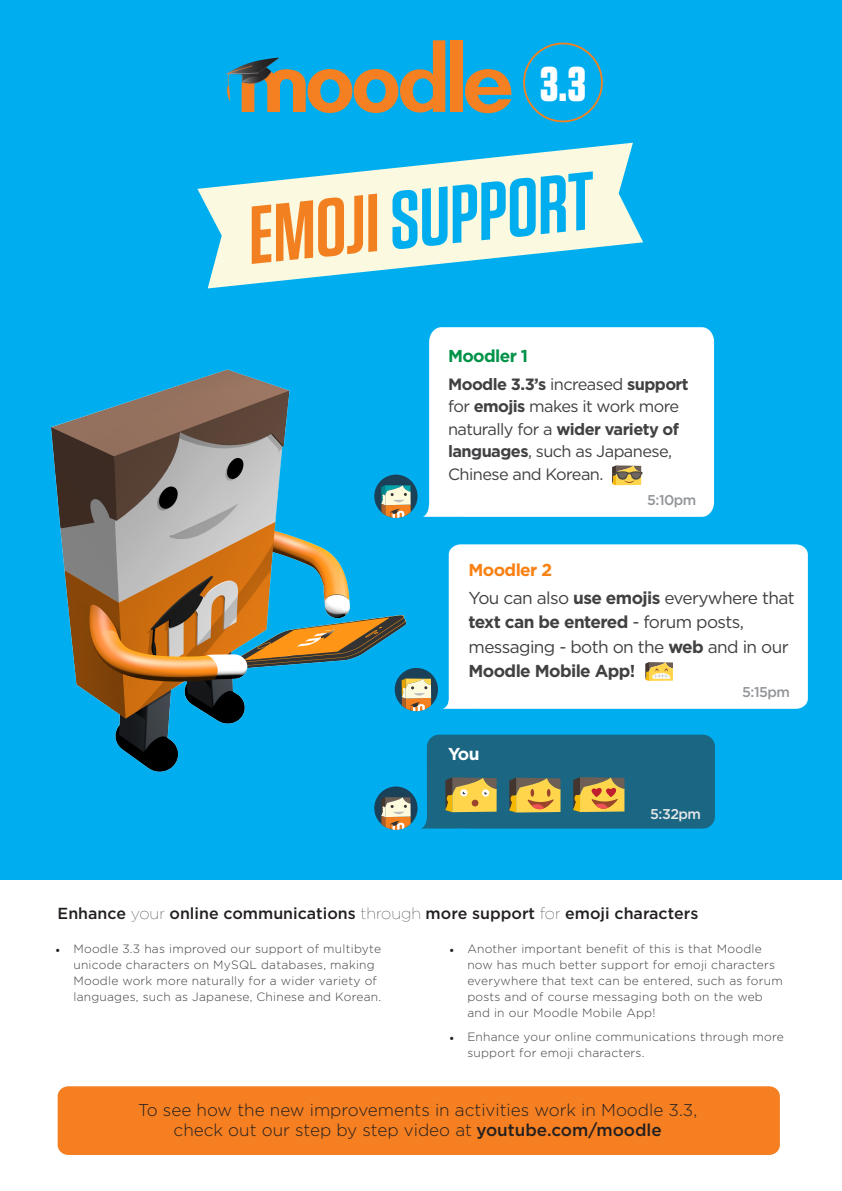
<style>
.page{position:relative;width:842px;height:1191px;background:#fff}
.page>*{position:absolute;margin:0;border:0;box-sizing:border-box;transform-origin:0 0}
.t1{font:600 81.6px "Tungsten";color:#00aeef}
.t2{font:700 48.7px "Tungsten";color:#fff}
.t3{font:17.2px/24.5px "Gotham HTF";letter-spacing:-.035em;color:#414042}
.t4{font:700 17.2px "Gotham HTF";letter-spacing:-.035em;color:#f98012}
.t5{font:700 17.2px "Gotham HTF";letter-spacing:-.035em;color:#009348}
.t6{font:700 17.2px "Gotham HTF";color:#fff}
.t7{font:300 17.1px/20.5px "Gotham HTF";color:#231f20;text-align:center}
.t8{font:16.4px/22.5px "Gotham HTF";letter-spacing:-.035em;color:#414042}
.t9{font:500 16px "Gotham HTF";color:#231f20}
.t10{font:500 14.2px "Gotham HTF";letter-spacing:-.035em;color:#939598}
.t11{font:500 14.2px "Gotham HTF";color:#e6e7e8}
.t12{font:300 12px/16px "Gotham HTF";letter-spacing:.02em;color:#3e3e3f}
.s1{color:#f38020}
.s2{font-weight:700}
.s3{font-weight:100}
.s4{font-family:"Minion Pro";font-weight:400;color:#231f20}
.s5{font-weight:500}
</style>
<div class="page">
<div style="left:0;top:0;width:842px;height:879px;background:#00aeef"></div>
<svg style="left:461px;top:734px;width:254px;height:94px;background:#3d7378"></svg>
<div style="left:429px;top:327px;width:285px;height:190px;background:#fff"></div>
<svg style="left:612px;top:465px;width:31px;height:20px"></svg>
<div style="left:461px;top:544px;width:347px;height:165px;background:#fff"></div>
<svg style="left:645px;top:662px;width:28px;height:19px"></svg>
<svg style="left:197px;top:143px;width:446px;height:145px;fill:#fbf9df"></svg>
<div style="left:58px;top:1086px;width:722px;height:69px;background:#f57f21;border-radius:10px"></div>
<div style="left:523px;top:43px;width:80px;height:79px;border:2px solid #f58121;border-radius:50%"></div>
<svg style="left:465px;top:69px;width:46px;height:44px"></svg>
<div style="left:450px;top:40px;width:12px;height:72px;background:#f58021"></div>
<svg style="left:226px;top:40px;width:219px;height:73px"></svg>
<img style="left:51px;top:353px;width:410px;height:476px">
<p class="t2" style="left:540px;top:58px;width:47px">3.3</p>
<p class="t1" style="left:242px;top:194px;width:348px;rotate:-6deg"><span class="s1">EMOJI</span>SUPPORT</p>
<p class="t5" style="left:448px;top:346px;width:82px">Moodler 1</p>
<p class="t8" style="left:448px;top:372px;width:242px"><span class="s2">Moodle 3.3’s</span> increased <span class="s2">support </span>for <span class="s2">emojis</span> makes it work more naturally for a <span class="s2">wider variety of languages</span>, such as Japanese,<br>Chinese and Korean.</p>
<p class="t10" style="left:647px;top:492px;width:51px">5:10pm</p>
<p class="t4" style="left:469px;top:560px;width:85px">Moodler 2</p>
<p class="t3" style="left:469px;top:585px;width:328px">You can also <span class="s2">use emojis</span> everywhere that <span class="s2">text can be entered</span> - forum posts, messaging - both on the <span class="s2">web</span> and in our<br><span class="s2">Moodle Mobile App!</span></p>
<p class="t6" style="left:448px;top:744px;width:33px">You</p>
<p class="t11" style="left:650px;top:805px;width:52px">5:32pm</p>
<p class="t9" style="left:58px;top:904px;width:642px">Enhance <span class="s3">your</span> online communications <span class="s3">through</span> more support <span class="s3">for</span> emoji characters</p>
<p class="t10" style="left:742px;top:684px;width:49px">5:15pm</p>
<p class="t12" style="left:73px;top:940px;width:309px;text-indent:-18px"><span class="s4">•</span> Moodle 3.3 has improved our support of multibyte unicode characters on MySQL databases, making Moodle work more naturally for a wider variety of languages, such as Japanese, Chinese and Korean.</p>
<p class="t12" style="left:467px;top:940px;width:317px;text-indent:-18px"><span class="s4">•</span> Another important benefit of this is that Moodle now has much better support for emoji characters everywhere that text can be entered, such as forum posts and of course messaging both on the web and in our Moodle Mobile App!</p>
<p class="t12" style="left:467px;top:1029px;width:318px;text-indent:-18px"><span class="s4">•</span> Enhance your online communications through more support for emoji characters.</p>
<p class="t7" style="left:138px;top:1099px;width:561px">To see how the new improvements in activities work in Moodle 3.3, check out our step by step video at <span class="s5">youtube.com/moodle</span></p>
</div>
